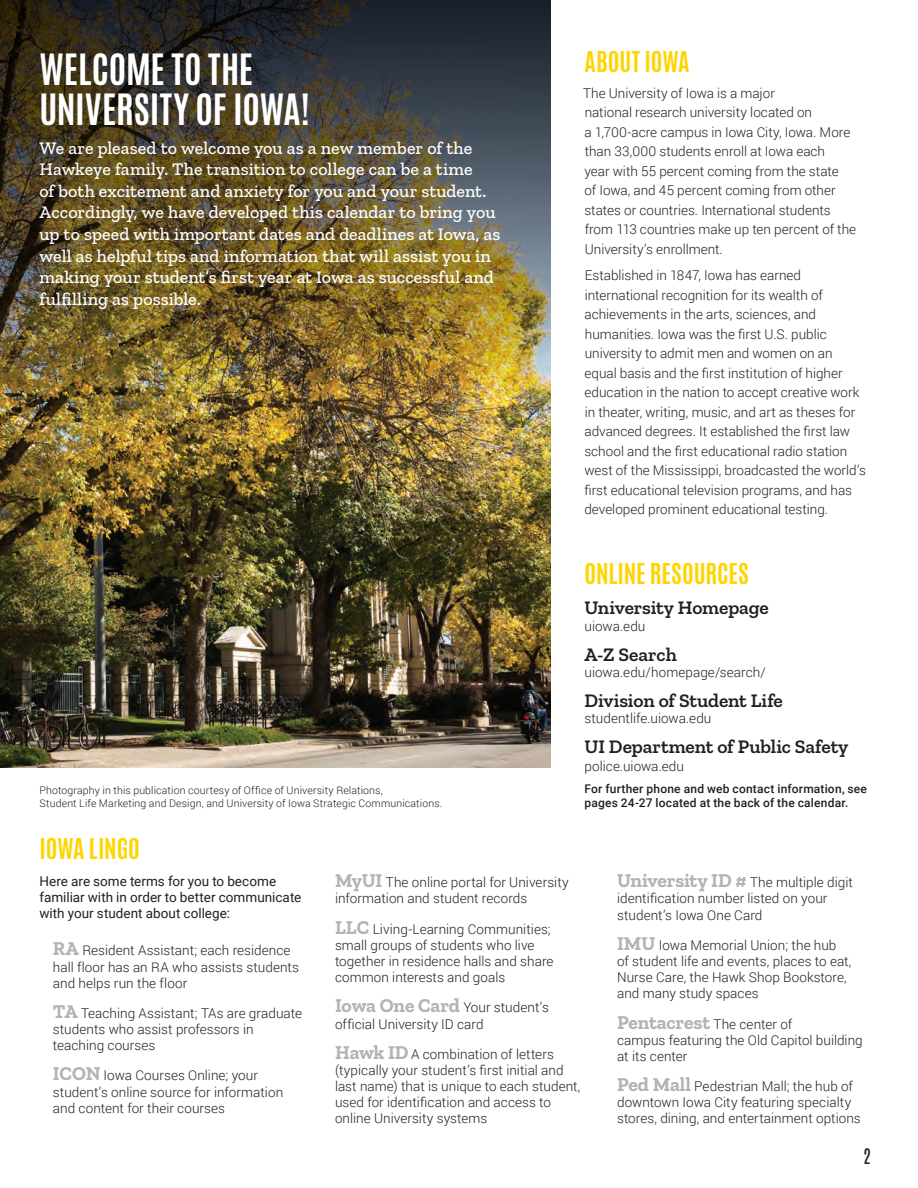
<style>
.page{position:relative;width:918px;height:1188px;background:#fff}
.page>*{position:absolute;margin:0;border:0;box-sizing:border-box;transform-origin:0 0}
.body{font:700 36px "Antonio";color:#fff}
.body-2{font:700 24px "Antonio";letter-spacing:-.005em;color:#fed503}
.body-3{font:600 19.5px "Zilla Slab";letter-spacing:-.005em;color:#231f20}
.body-4{font:500 18px/21.6px "Zilla Slab";color:#fff}
.t1{font:18px "Antonio";color:#231f20}
.body-5{font:300 13.5px/16.2px "Roboto";color:#231f20}
.body-6{font:13.5px/16.2px "Roboto";color:#231f20}
.body-7{font:500 12px/14.4px "Roboto";letter-spacing:.015em;color:#231f20}
.body-8{font:300 10.5px/12.6px "Roboto";letter-spacing:.015em;color:#231f20}
.s1{font-family:"Zilla Slab";font-weight:700;font-size:19.5px;color:#b1b4b5}
</style>
<div class="page">
<img style="left:0;top:504px;width:551px;height:264px">
<img style="left:0;top:0;width:551px;height:504px">
<p class="body" style="left:39px;top:43px;width:215px">WELCOME TO THE</p>
<p class="body" style="left:39px;top:83px;width:272px">UNIVERSITY OF IOWA!</p>
<p class="body-4" style="left:39px;top:137px;width:462px">We are pleased to welcome you as a new member of the Hawkeye family. The transition to college can be a time<br>of both excitement and anxiety for you and your student.<br>Accordingly, we have developed this calendar to bring you up to speed with important dates and deadlines at Iowa, as well as helpful tips and information that will assist you in making your student’s first year at Iowa as successful and fulfilling as possible.</p>
<p class="body-8" style="left:39px;top:784px;width:405px">Photography in this publication courtesy of Office of University Relations,<br>Student Life Marketing and Design, and University of Iowa Strategic Communications.</p>
<p class="body-2" style="left:39px;top:831px;width:102px">IOWA LINGO</p>
<p class="body-2" style="left:585px;top:43px;width:107px">ABOUT IOWA</p>
<p class="body-5" style="left:583px;top:83px;width:275px;line-height:19.5px">The University of Iowa is a major<br>national research university located on<br>a 1,700-acre campus in Iowa City, Iowa. More than 33,000 students enroll at Iowa each<br>year with 55 percent coming from the state<br>of Iowa, and 45 percent coming from other states or countries. International students from 113 countries make up ten percent of the University’s enrollment.</p>
<p class="body-5" style="left:584px;top:265px;width:283px;line-height:19.5px">Established in 1847, Iowa has earned international recognition for its wealth of achievements in the arts, sciences, and humanities. Iowa was the first U.S. public university to admit men and women on an equal basis and the first institution of higher education in the nation to accept creative work in theater, writing, music, and art as theses for advanced degrees. It established the first law school and the first educational radio station west of the Mississippi, broadcasted the world’s first educational television programs, and has developed prominent educational testing.</p>
<p class="body-2" style="left:584px;top:556px;width:166px">ONLINE RESOURCES</p>
<p class="body-3" style="left:584px;top:597px;width:186px">University Homepage</p>
<p class="body-5" style="left:584px;top:617px;width:62px">uiowa.edu</p>
<p class="body-3" style="left:584px;top:643px;width:94px">A-Z Search</p>
<p class="body-5" style="left:584px;top:664px;width:183px">uiowa.edu/homepage/search/</p>
<p class="body-3" style="left:584px;top:690px;width:200px">Division of Student Life</p>
<p class="body-5" style="left:584px;top:710px;width:129px">studentlife.uiowa.edu</p>
<p class="body-3" style="left:584px;top:736px;width:266px">UI Department of Public Safety</p>
<p class="body-5" style="left:584px;top:758px;width:101px">police.uiowa.edu</p>
<p class="body-7" style="left:584px;top:781px;width:284px">For further phone and web contact information, see pages 24-27 located at the back of the calendar.</p>
<p class="body-6" style="left:39px;top:872px;width:263px">Here are some terms for you to become familiar with in order to better communicate with your student about college:</p>
<p class="body-5" style="left:53px;top:942px;width:247px"><span class="s1">RA</span> Resident Assistant; each residence hall floor has an RA who assists students and helps run the floor</p>
<p class="body-5" style="left:53px;top:1005px;width:251px"><span class="s1">TA</span> Teaching Assistant; TAs are graduate students who assist professors in teaching courses</p>
<p class="body-5" style="left:53px;top:1067px;width:232px"><span class="s1">ICON</span> Iowa Courses Online; your student’s online source for information and content for their courses</p>
<p class="body-5" style="left:335px;top:874px;width:235px"><span class="s1">MyUI</span> The online portal for University information and student records</p>
<p class="body-5" style="left:335px;top:920px;width:220px"><span class="s1">LLC</span> Living-Learning Communities; small groups of students who live together in residence halls and share common interests and goals</p>
<p class="body-5" style="left:335px;top:999px;width:215px"><span class="s1">Iowa One Card</span> Your student’s official University ID card</p>
<p class="body-5" style="left:335px;top:1045px;width:247px"><span class="s1">Hawk ID</span> A combination of letters (typically your student’s first initial and last name) that is unique to each student, used for identification and access to online University systems</p>
<p class="body-5" style="left:617px;top:874px;width:237px"><span class="s1">University ID #</span> The multiple digit identification number listed on your student’s Iowa One Card</p>
<p class="body-5" style="left:617px;top:936px;width:236px"><span class="s1">IMU</span> Iowa Memorial Union; the hub of student life and events, places to eat,<br>Nurse Care, the Hawk Shop Bookstore, and many study spaces</p>
<p class="body-5" style="left:617px;top:1015px;width:247px"><span class="s1">Pentacrest</span> The center of<br>campus featuring the Old Capitol building at its center</p>
<p class="body-5" style="left:617px;top:1078px;width:245px"><span class="s1">Ped Mall</span> Pedestrian Mall; the hub of downtown Iowa City featuring specialty stores, dining, and entertainment options</p>
<h3 class="t1" style="left:863px;top:1143px;width:9px">2</h3>
</div>
